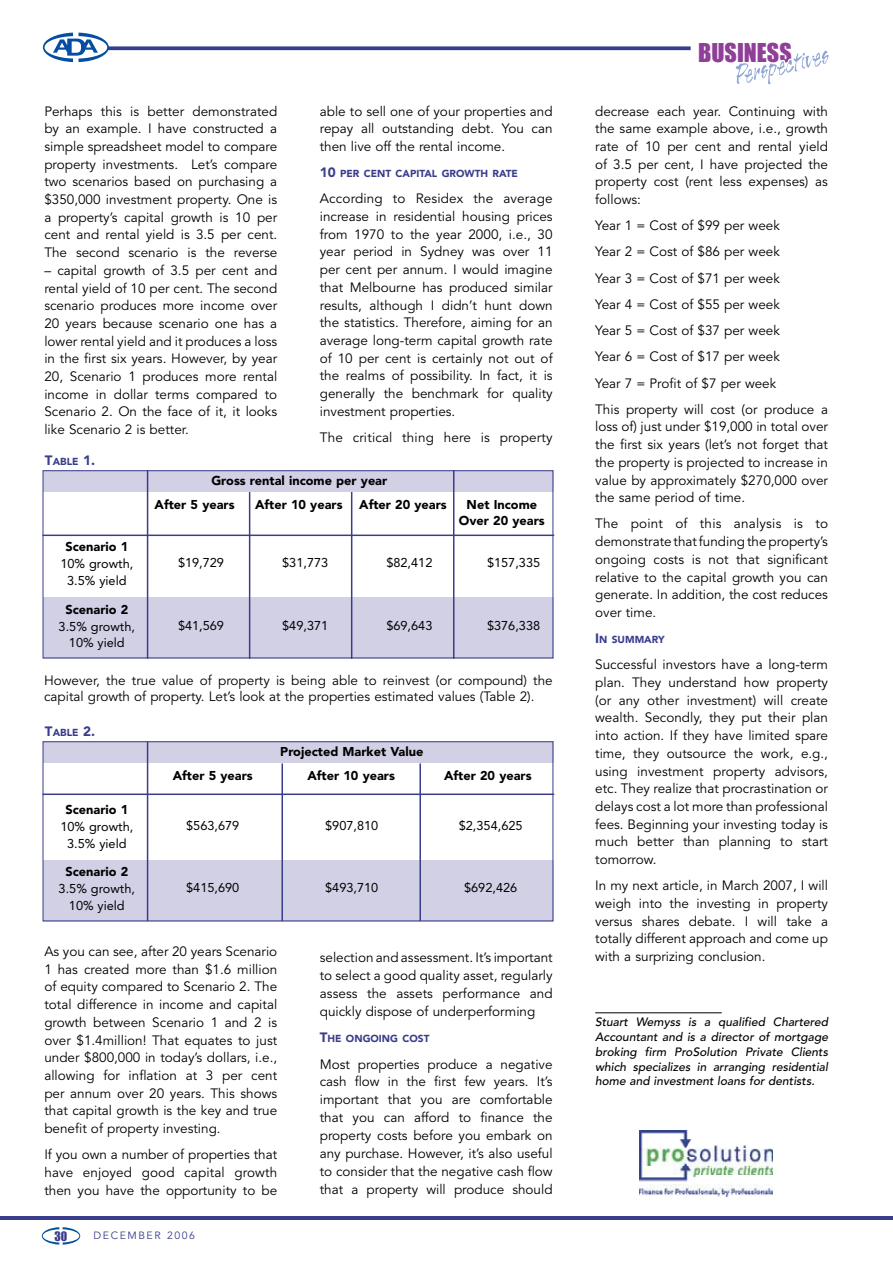
<style>
.page{position:relative;width:893px;height:1263px;background:#fff}
.page>*{position:absolute;margin:0;border:0;box-sizing:border-box;transform-origin:0 0}
.t1{font:24px "Impact";color:#903f98}
.t2{font:13.5px/17.7px "Avenir";color:#000;text-align:justify}
.t3{font:12.75px/16.8px "Avenir";color:#000;text-align:center}
.t4{font:900 12.75px/16.8px "Avenir";color:#000;text-align:center}
.t5{font:italic 500 12px/14.9px "Avenir";color:#000;text-align:justify}
.t6{font:12px "Impact";color:#3a3d8c}
.t7{font:10.5px "Avenir";letter-spacing:.15em;color:#3a3d8c}
.t8{font:900 10.2px "Avenir";color:#3a3d8c}
.s1{font-size:13.5px}
</style>
<div class="page">
<hr style="left:0;top:1216px;width:893px;height:3px;background:#3a3d8c">
<svg style="left:42px;top:1227px;width:38px;height:17px"></svg>
<hr style="left:595px;top:1012px;width:127px;height:1px;background:#000">
<img style="left:639px;top:1130px;width:134px;height:66px">
<svg style="left:735px;top:50px;width:94px;height:34px"></svg>
<svg style="left:109px;top:46px;width:582px;height:4px;background:#4e5197"></svg>
<svg style="left:43px;top:33px;width:66px;height:29px"></svg>
<div style="left:43px;top:470px;width:510px;height:22px;background:#d2d0e5"></div>
<div style="left:43px;top:597px;width:510px;height:62px;background:#d2d0e5"></div>
<hr style="left:147px;top:470px;width:1px;height:189px;background:#3a3d8c">
<hr style="left:453px;top:470px;width:1px;height:189px;background:#3a3d8c">
<hr style="left:249px;top:492px;width:1px;height:167px;background:#3a3d8c">
<hr style="left:351px;top:492px;width:1px;height:167px;background:#3a3d8c">
<hr style="left:43px;top:534px;width:511px;height:2px;background:#3a3d8c">
<div style="left:43px;top:470px;width:510px;height:188px;border:1px solid #3a3d8c"></div>
<div style="left:43px;top:741px;width:510px;height:22px;background:#d2d0e5"></div>
<div style="left:43px;top:860px;width:510px;height:61px;background:#d2d0e5"></div>
<hr style="left:147px;top:741px;width:1px;height:180px;background:#3a3d8c">
<hr style="left:281px;top:763px;width:2px;height:158px;background:#3a3d8c">
<hr style="left:419px;top:763px;width:2px;height:158px;background:#3a3d8c">
<hr style="left:43px;top:793px;width:511px;height:2px;background:#3a3d8c">
<div style="left:43px;top:741px;width:510px;height:180px;border:1px solid #3a3d8c"></div>
<p class="t2" style="left:44px;top:104px;width:234px">Perhaps this is better demonstrated by an example. I have constructed a simple spreadsheet model to compare property investments. Let’s compare two scenarios based on purchasing a $350,000 investment property. One is a property’s capital growth is 10 per cent and rental yield is 3.5 per cent.<br>The second scenario is the reverse</p>
<p class="t2" style="left:44px;top:263px;width:234px">– capital growth of 3.5 per cent and rental yield of 10 per cent. The second scenario produces more income over 20 years because scenario one has a lower rental yield and it produces a loss in the first six years. However, by year 20, Scenario 1 produces more rental income in dollar terms compared to Scenario 2. On the face of it, it looks like Scenario 2 is better.</p>
<p class="t8" style="left:45px;top:457px;width:52px"><span class="s1">T</span>ABLE <span class="s1">1.</span></p>
<p class="t2" style="left:320px;top:104px;width:234px">able to sell one of your properties and repay all outstanding debt. You can then live off the rental income.</p>
<p class="t8" style="left:320px;top:169px;width:200px"><span class="s1">10</span> PER CENT CAPITAL GROWTH RATE</p>
<p class="t2" style="left:320px;top:191px;width:234px">According to Residex the average increase in residential housing prices from 1970 to the year 2000, i.e., 30 year period in Sydney was over 11 per cent per annum. I would imagine that Melbourne has produced similar results, although I didn’t hunt down the statistics. Therefore, aiming for an average long-term capital growth rate of 10 per cent is certainly not out of the realms of possibility. In fact, it is generally the benchmark for quality investment properties.</p>
<p class="t2" style="left:320px;top:430px;width:234px">The critical thing here is property</p>
<p class="t4" style="left:211px;top:473px;width:177px">Gross rental income per year</p>
<p class="t4" style="left:155px;top:497px;width:82px">After 5 years</p>
<p class="t4" style="left:255px;top:497px;width:89px">After 10 years</p>
<p class="t4" style="left:359px;top:497px;width:89px">After 20 years</p>
<p class="t4" style="left:459px;top:497px;width:87px">Net Income<br>Over 20 years</p>
<p class="t4" style="left:65px;top:540px;width:64px">Scenario 1</p>
<p class="t3" style="left:60px;top:556px;width:74px">10% growth,<br>3.5% yield</p>
<p class="t3" style="left:178px;top:556px;width:48px">$19,729</p>
<p class="t3" style="left:282px;top:556px;width:48px">$31,773</p>
<p class="t3" style="left:386px;top:556px;width:48px">$82,412</p>
<p class="t3" style="left:487px;top:556px;width:55px">$157,335</p>
<p class="t4" style="left:65px;top:602px;width:64px">Scenario 2</p>
<p class="t3" style="left:59px;top:619px;width:78px">3.5% growth,<br>10% yield</p>
<p class="t3" style="left:178px;top:618px;width:48px">$41,569</p>
<p class="t3" style="left:282px;top:618px;width:48px">$49,371</p>
<p class="t3" style="left:386px;top:618px;width:48px">$69,643</p>
<p class="t3" style="left:487px;top:618px;width:55px">$376,338</p>
<p class="t2" style="left:44px;top:674px;width:510px;line-height:15.9px">However, the true value of property is being able to reinvest (or compound) the capital growth of property. Let’s look at the properties estimated values (Table 2).</p>
<p class="t8" style="left:45px;top:728px;width:52px"><span class="s1">T</span>ABLE <span class="s1">2.</span></p>
<p class="t4" style="left:280px;top:744px;width:145px">Projected Market Value</p>
<p class="t4" style="left:173px;top:768px;width:82px">After 5 years</p>
<p class="t4" style="left:307px;top:768px;width:89px">After 10 years</p>
<p class="t4" style="left:444px;top:768px;width:89px">After 20 years</p>
<p class="t4" style="left:65px;top:802px;width:64px">Scenario 1</p>
<p class="t3" style="left:60px;top:819px;width:74px">10% growth,<br>3.5% yield</p>
<p class="t3" style="left:186px;top:818px;width:55px">$563,679</p>
<p class="t3" style="left:325px;top:818px;width:55px">$907,810</p>
<p class="t3" style="left:459px;top:818px;width:65px">$2,354,625</p>
<p class="t4" style="left:65px;top:865px;width:64px">Scenario 2</p>
<p class="t3" style="left:59px;top:881px;width:78px">3.5% growth,<br>10% yield</p>
<p class="t3" style="left:186px;top:881px;width:55px">$415,690</p>
<p class="t3" style="left:325px;top:881px;width:55px">$493,710</p>
<p class="t3" style="left:464px;top:881px;width:55px">$692,426</p>
<p class="t2" style="left:44px;top:944px;width:234px">As you can see, after 20 years Scenario 1 has created more than $1.6 million of equity compared to Scenario 2. The total difference in income and capital growth between Scenario 1 and 2 is over $1.4million! That equates to just under $800,000 in today’s dollars, i.e., allowing for inflation at 3 per cent per annum over 20 years. This shows that capital growth is the key and true benefit of property investing.</p>
<p class="t2" style="left:44px;top:1147px;width:234px">If you own a number of properties that have enjoyed good capital growth then you have the opportunity to be</p>
<p class="t6" style="left:55px;top:1229px;width:14px">30</p>
<p class="t7" style="left:94px;top:1231px;width:103px">DECEMBER 2006</p>
<p class="t2" style="left:320px;top:950px;width:234px">selection and assessment. It’s important to select a good quality asset, regularly assess the assets performance and quickly dispose of underperforming</p>
<p class="t8" style="left:320px;top:1034px;width:111px"><span class="s1">T</span>HE ONGOING COST</p>
<p class="t2" style="left:320px;top:1056px;width:234px">Most properties produce a negative cash flow in the first few years. It’s important that you are comfortable that you can afford to finance the property costs before you embark on any purchase. However, it’s also useful to consider that the negative cash flow that a property will produce should</p>
<h1 class="t1" style="left:698px;top:45px;width:95px">BUSINESS</h1>
<p class="t2" style="left:595px;top:104px;width:234px">decrease each year. Continuing with the same example above, i.e., growth rate of 10 per cent and rental yield of 3.5 per cent, I have projected the property cost (rent less expenses) as follows:</p>
<p class="t2" style="left:595px;top:214px;width:234px;line-height:26.2px;text-align:left">Year 1 = Cost of $99 per week<br>Year 2 = Cost of $86 per week<br>Year 3 = Cost of $71 per week<br>Year 4 = Cost of $55 per week<br>Year 5 = Cost of $37 per week<br>Year 6 = Cost of $17 per week<br>Year 7 = Profit of $7 per week<br>This property will cost (or produce a</p>
<p class="t2" style="left:595px;top:419px;width:234px">loss of) just under $19,000 in total over the first six years (let’s not forget that the property is projected to increase in value by approximately $270,000 over the same period of time.</p>
<p class="t2" style="left:595px;top:516px;width:234px">The point of this analysis is to demonstrate that funding the property’s ongoing costs is not that significant relative to the capital growth you can generate. In addition, the cost reduces over time.</p>
<p class="t8" style="left:595px;top:635px;width:71px"><span class="s1">I</span>N SUMMARY</p>
<p class="t2" style="left:595px;top:657px;width:234px">Successful investors have a long-term plan. They understand how property (or any other investment) will create wealth. Secondly, they put their plan into action. If they have limited spare time, they outsource the work, e.g., using investment property advisors, etc. They realize that procrastination or delays cost a lot more than professional fees. Beginning your investing today is much better than planning to start tomorrow.</p>
<p class="t2" style="left:595px;top:878px;width:234px">In my next article, in March 2007, I will weigh into the investing in property versus shares debate. I will take a totally different approach and come up with a surprizing conclusion.</p>
<p class="t5" style="left:595px;top:1016px;width:234px">Stuart Wemyss is a qualified Chartered Accountant and is a director of mortgage broking firm ProSolution Private Clients which specializes in arranging residential home and investment loans for dentists.</p>
</div>
